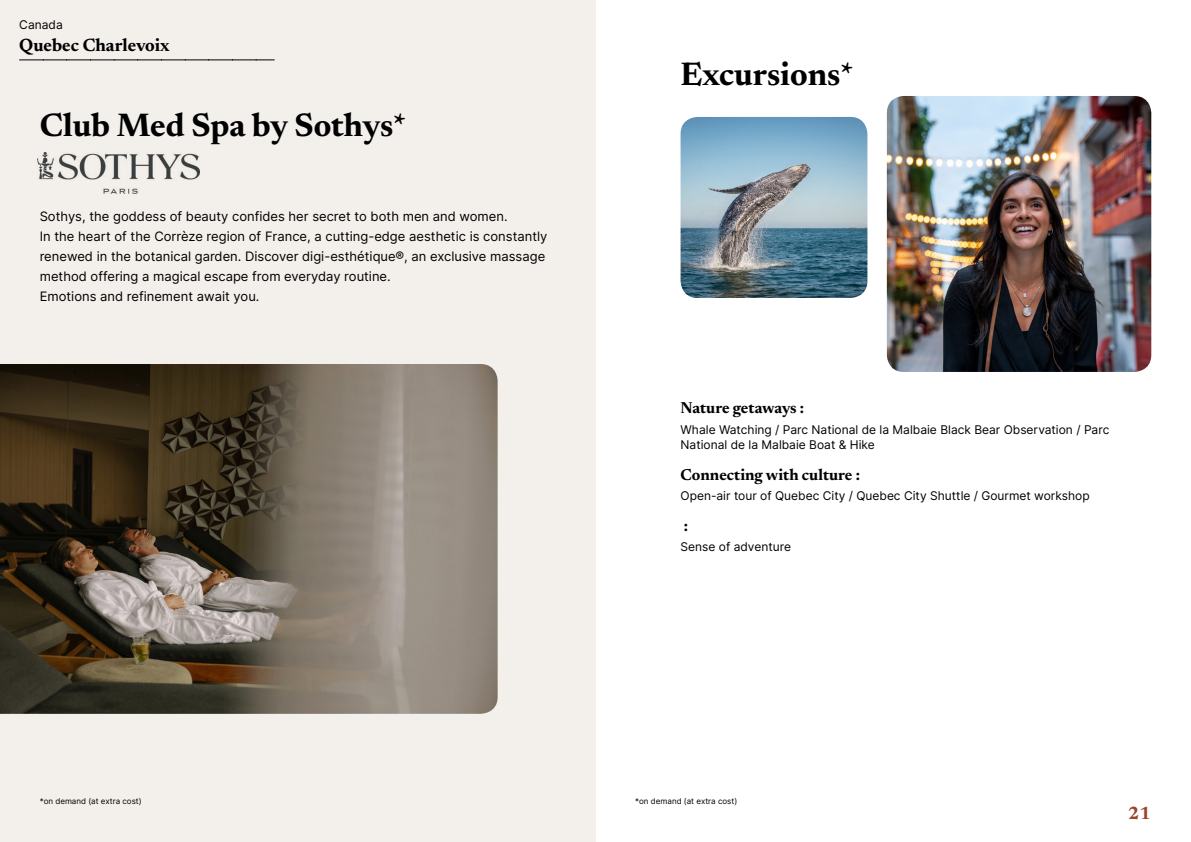
<style>
.page{position:relative;width:1191px;height:842px;background:#fff}
.page>*{position:absolute;margin:0;border:0;box-sizing:border-box;transform-origin:0 0}
.t1{font:700 33px "Newsreader 24 pt";color:#000}
.t2{font:700 18px "Newsreader 24 pt";color:#000}
.t3{font:700 18px "Newsreader 24 pt";color:#9d432c}
.t4{font:700 16px "Newsreader 24 pt";color:#000}
.t5{font:13px/20px "Inter";color:#000}
.t6{font:12px/15px "Inter";color:#000}
.t7{font:8px "Inter";color:#000}
</style>
<div class="page">
<div style="left:0;top:0;width:595px;height:842px;background:#f3f0ec"></div>
<img style="left:0;top:364px;width:497px;height:350px">
<img style="left:680px;top:117px;width:187px;height:181px">
<img style="left:887px;top:96px;width:264px;height:276px">
<svg style="left:20px;top:60px;width:254px;height:1px"></svg>
<img style="left:38px;top:152px;width:161px;height:42px">
<p class="t6" style="left:19px;top:16px;width:45px">Canada</p>
<h2 class="t2" style="left:19px;top:32px;width:152px">Quebec Charlevoix</h2>
<h1 class="t1" style="left:40px;top:101px;width:368px">Club Med Spa by Sothys*</h1>
<p class="t5" style="left:40px;top:206px;width:509px">Sothys, the goddess of beauty confides her secret to both men and women.<br>In the heart of the Corrèze region of France, a cutting-edge aesthetic is constantly renewed in the botanical garden. Discover digi-esthétique®, an exclusive massage method offering a magical escape from everyday routine.<br>Emotions and refinement await you.</p>
<h1 class="t1" style="left:680px;top:50px;width:175px">Excursions*</h1>
<p class="t4" style="left:680px;top:397px;width:125px">Nature getaways :</p>
<p class="t6" style="left:680px;top:422px;width:430px">Whale Watching / Parc National de la Malbaie Black Bear Observation / Parc<br>National de la Malbaie Boat &amp; Hike</p>
<p class="t4" style="left:680px;top:463px;width:181px">Connecting with culture :</p>
<p class="t6" style="left:680px;top:488px;width:411px">Open-air tour of Quebec City / Quebec City Shuttle / Gourmet workshop</p>
<p class="t4" style="left:684px;top:514px;width:6px">:</p>
<p class="t6" style="left:680px;top:539px;width:112px">Sense of adventure</p>
<p class="t7" style="left:40px;top:795px;width:104px">*on demand (at extra cost)</p>
<p class="t7" style="left:635px;top:795px;width:104px">*on demand (at extra cost)</p>
<h2 class="t3" style="left:1128px;top:800px;width:24px">21</h2>
</div>
